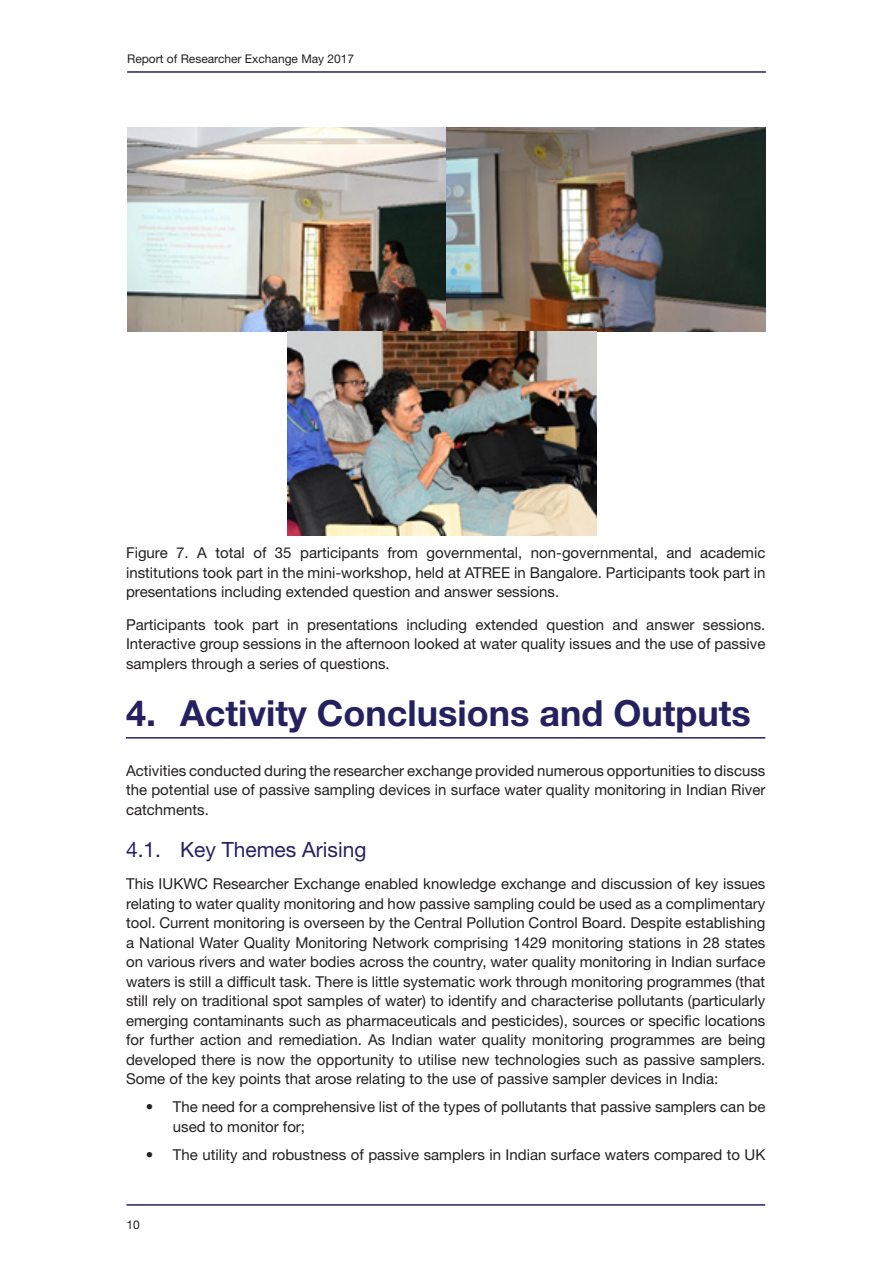
<style>
.page{position:relative;width:893px;height:1263px;background:#fff}
.page>*{position:absolute;margin:0;border:0;box-sizing:border-box;transform-origin:0 0}
.t1{font:700 36px "Helvetica Neue LT Std";color:#252161}
.t2{font:21px "Helvetica Neue LT Std";color:#252161}
.Body_text{font:15px/19.5px "Helvetica Neue LT Std";color:#231f20;text-align:justify}
.t3{font:12px "Helvetica Neue LT Std";color:#231f20}
</style>
<div class="page">
<hr style="left:127px;top:71px;width:639px;height:2px;background:#252161">
<hr style="left:126px;top:1204px;width:639px;height:2px;background:#252161">
<hr style="left:126px;top:737px;width:639px;height:1px;background:#252161">
<img style="left:128px;top:128px;width:637px;height:204px">
<img style="left:287px;top:332px;width:310px;height:204px">
<p class="t3" style="left:127px;top:51px;width:229px">Report of Researcher Exchange May 2017</p>
<p class="Body_text" style="left:126px;top:543px;width:641px">Figure 7. A total of 35 participants from governmental, non-governmental, and academic institutions took part in the mini-workshop, held at ATREE in Bangalore. Participants took part in presentations including extended question and answer sessions.</p>
<p class="Body_text" style="left:126px;top:614px;width:641px">Participants took part in presentations including extended question and answer sessions.<br>Interactive group sessions in the afternoon looked at water quality issues and the use of passive samplers through a series of questions.</p>
<p class="t1" style="left:126px;top:691px;width:626px">4. Activity Conclusions and Outputs</p>
<p class="Body_text" style="left:126px;top:760px;width:641px">Activities conducted during the researcher exchange provided numerous opportunities to discuss the potential use of passive sampling devices in surface water quality monitoring in Indian River catchments.</p>
<p class="t2" style="left:126px;top:837px;width:242px">4.1. Key Themes Arising</p>
<p class="Body_text" style="left:126px;top:874px;width:641px">This IUKWC Researcher Exchange enabled knowledge exchange and discussion of key issues relating to water quality monitoring and how passive sampling could be used as a complimentary tool. Current monitoring is overseen by the Central Pollution Control Board. Despite establishing a National Water Quality Monitoring Network comprising 1429 monitoring stations in 28 states on various rivers and water bodies across the country, water quality monitoring in Indian surface waters is still a difficult task. There is little systematic work through monitoring programmes (that still rely on traditional spot samples of water) to identify and characterise pollutants (particularly emerging contaminants such as pharmaceuticals and pesticides), sources or specific locations for further action and remediation. As Indian water quality monitoring programmes are being developed there is now the opportunity to utilise new technologies such as passive samplers.<br>Some of the key points that arose relating to the use of passive sampler devices in India:</p>
<p class="Body_text" style="left:173px;top:1097px;width:594px;text-indent:-27px">• The need for a comprehensive list of the types of pollutants that passive samplers can be used to monitor for;</p>
<p class="Body_text" style="left:146px;top:1144px;width:621px">• The utility and robustness of passive samplers in Indian surface waters compared to UK</p>
<p class="t3" style="left:126px;top:1217px;width:15px">10</p>
</div>
